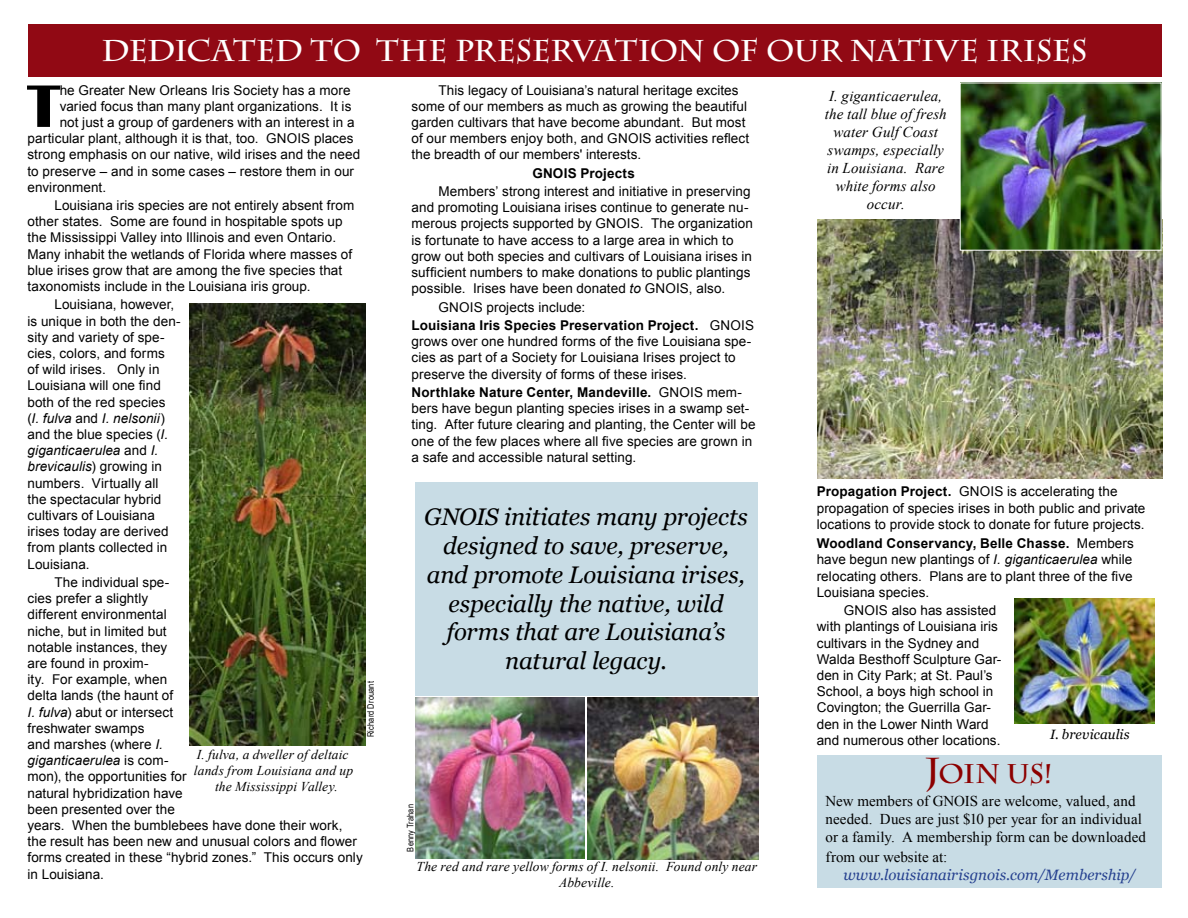
<style>
.page{position:relative;width:1188px;height:918px;background:#fff}
.page>*{position:absolute;margin:0;border:0;box-sizing:border-box;transform-origin:0 0}
.t1{font:700 62.1px "Britannic";color:#000}
.t2{font:700 30px "Charlemagne Std";letter-spacing:-.015em;color:#fff}
.t3{font:700 27px "Charlemagne Std";color:#8c0000}
.t4{font:italic 24px/28.8px "Georgia";letter-spacing:-.01em;color:#000;text-align:center}
.t5{font:15px/18px "Times New Roman";letter-spacing:.005em;color:#000}
.t6{font:italic 15px/18px "Times New Roman";letter-spacing:.005em;color:#000;text-align:center}
.t7{font:italic 15px "Georgia";color:#25408f}
.t8{font:13.5px/16.2px "Arial";letter-spacing:.005em;color:#000}
.t9{font:italic 13.5px/16.2px "Times New Roman";letter-spacing:.01em;color:#000;text-align:center}
.t10{font:700 13.5px/18.3px "Arial";letter-spacing:.015em;color:#000}
.t11{font:italic 13.5px "Georgia";letter-spacing:.005em;color:#000}
.t12{font:9px "Arial Narrow";letter-spacing:.02em;color:#000}
.s1{font-style:italic}
.s2{font-weight:400}
.s3{font-weight:700}
.s4{font-size:36px}
</style>
<div class="page">
<img style="left:817px;top:220px;width:345px;height:258px">
<img style="left:962px;top:85px;width:198px;height:164px">
<div style="left:415px;top:482px;width:343px;height:214px;background:#c8dce5"></div>
<img style="left:415px;top:698px;width:170px;height:161px">
<img style="left:587px;top:698px;width:171px;height:161px">
<img style="left:189px;top:304px;width:176px;height:441px">
<img style="left:1015px;top:599px;width:139px;height:124px">
<div style="left:817px;top:756px;width:345px;height:132px;background:#c8dce5"></div>
<div style="left:28px;top:24px;width:1134px;height:53px;background:#910914"></div>
<h2 class="t2" style="left:102px;top:33px;width:987px">DEDICATED TO THE PRESERVATION OF OUR NATIVE IRISES</h2>
<h1 class="t1" style="left:28px;top:71px;width:34px">T</h1>
<p class="t8" style="left:60px;top:82px;width:292px">he Greater New Orleans Iris Society has a more</p>
<p class="t8" style="left:60px;top:98px;width:293px">varied focus than many plant organizations. It is</p>
<p class="t8" style="left:60px;top:114px;width:297px">not just a group of gardeners with an interest in a</p>
<p class="t8" style="left:28px;top:130px;width:328px">particular plant, although it is that, too. GNOIS places</p>
<p class="t8" style="left:28px;top:147px;width:334px">strong emphasis on our native, wild irises and the need</p>
<p class="t8" style="left:28px;top:163px;width:328px">to preserve ‒ and in some cases ‒ restore them in our</p>
<p class="t8" style="left:28px;top:179px;width:80px">environment.</p>
<p class="t8" style="left:28px;top:197px;width:328px;text-indent:27px">Louisiana iris species are not entirely absent from other states. Some are found in hospitable spots up the Mississippi Valley into Illinois and even Ontario.<br>Many inhabit the wetlands of Florida where masses of blue irises grow that are among the five species that taxonomists include in the Louisiana iris group.</p>
<p class="t8" style="left:28px;top:297px;width:155px;text-indent:27px">Louisiana, however, is unique in both the den&shy;sity and variety of spe&shy;cies, colors, and forms<br>of wild irises. Only in<br>Louisiana will one find both of the red species (<span class="s1">I. fulva</span> and <span class="s1">I. nelsonii</span>) and the blue species (<span class="s1">I. giganticaerulea</span> and <span class="s1">I. brevicaulis</span>) growing in numbers. Virtually all the spectacular hybrid cultivars of Louisiana irises today are derived from plants collected in<br>Louisiana.</p>
<p class="t8" style="left:28px;top:574px;width:337px;text-indent:27px">The individual spe-<br>cies prefer a slightly<br>different environmental<br>niche, but in limited but<br>notable instances, they<br>are found in proxim-<br>ity. For example, when<br>delta lands (the haunt of<br><span class="s1">I. fulva</span>) abut or intersect<br>freshwater swamps<br>and marshes (where <span class="s1">I.<br>giganticaerulea</span> is com-<br>mon), the opportunities for<br>natural hybridization have<br>been presented over the<br>years. When the bumblebees have done their work, the result has been new and unusual colors and flower forms created in these “hybrid zones.” This occurs only in Louisiana.</p>
<p class="t12" style="left:364px;top:737px;width:57px;rotate:-90deg">Richard Drouant</p>
<p class="t9" style="left:194px;top:746px;width:161px">I. fulva, a dweller of deltaic lands from Louisiana and up the Mississippi Valley.</p>
<p class="t8" style="left:412px;top:82px;width:339px;text-indent:27px">This legacy of Louisiana’s natural heritage excites some of our members as much as growing the beautiful garden cultivars that have become abundant. But most of our members enjoy both, and GNOIS activities reflect the breadth of our members' interests.</p>
<p class="t10" style="left:532px;top:164px;width:104px">GNOIS Projects</p>
<p class="t8" style="left:412px;top:183px;width:343px;text-indent:27px">Members’ strong interest and initiative in preserving and promoting Louisiana irises continue to generate nu&shy;merous projects supported by GNOIS. The organization is fortunate to have access to a large area in which to grow out both species and cultivars of Louisiana irises in sufficient numbers to make donations to public plantings possible. Irises have been donated <span class="s1">to</span> GNOIS, also.</p>
<p class="t10" style="left:412px;top:298px;width:344px;text-indent:27px"><span class="s2">GNOIS projects include:<br></span>Louisiana Iris Species Preservation Project. <span class="s2">GNOIS</span></p>
<p class="t8" style="left:412px;top:333px;width:341px">grows over one hundred forms of the five Louisiana spe&shy;cies as part of a Society for Louisiana Irises project to preserve the diversity of forms of these irises.</p>
<p class="t8" style="left:412px;top:384px;width:346px"><span class="s3">Northlake Nature Center, Mandeville.</span> GNOIS mem&shy;bers have begun planting species irises in a swamp set&shy;ting. After future clearing and planting, the Center will be one of the few places where all five species are grown in a safe and accessible natural setting.</p>
<h3 class="t4" style="left:424px;top:503px;width:325px">GNOIS initiates many projects designed to save, preserve, and promote Louisiana irises, especially the native, wild forms that are Louisiana’s natural legacy.</h3>
<p class="t12" style="left:404px;top:852px;width:49px;rotate:-90deg">Benny Trahan</p>
<p class="t9" style="left:417px;top:858px;width:342px">The red and rare yellow forms of I. nelsonii. Found only near<br>Abbeville.</p>
<p class="t6" style="left:825px;top:87px;width:123px">I. giganticaerulea, the tall blue of fresh water Gulf Coast swamps, especially in Louisiana. Rare white forms also occur.</p>
<p class="t8" style="left:817px;top:484px;width:330px"><span class="s3">Propagation Project.</span> GNOIS is accelerating the propagation of species irises in both public and private locations to provide stock to donate for future projects.</p>
<p class="t8" style="left:817px;top:536px;width:319px;text-align:justify"><span class="s3">Woodland Conservancy, Belle Chasse.</span> Members have begun new plantings of <span class="s1">I. giganticaerulea</span> while relocating others. Plans are to plant three of the five Louisiana species.</p>
<p class="t8" style="left:817px;top:603px;width:186px;text-indent:27px">GNOIS also has assisted with plantings of Louisiana iris cultivars in the Sydney and<br>Walda Besthoff Sculpture Gar&shy;den in City Park; at St. Paul’s<br>School, a boys high school in<br>Covington; the Guerrilla Gar&shy;den in the Lower Ninth Ward and numerous other locations.</p>
<p class="t11" style="left:1050px;top:726px;width:81px">I. brevicaulis</p>
<h3 class="t3" style="left:925px;top:758px;width:130px"><span class="s4">J</span>OIN US!</h3>
<p class="t5" style="left:826px;top:792px;width:322px">New members of GNOIS are welcome, valued, and needed. Dues are just $10 per year for an individual or a family. A membership form can be downloaded</p>
<p class="t5" style="left:826px;top:848px;width:123px">from our website at:</p>
<p class="t7" style="left:843px;top:866px;width:294px">www.louisianairisgnois.com/Membership/</p>
</div>
